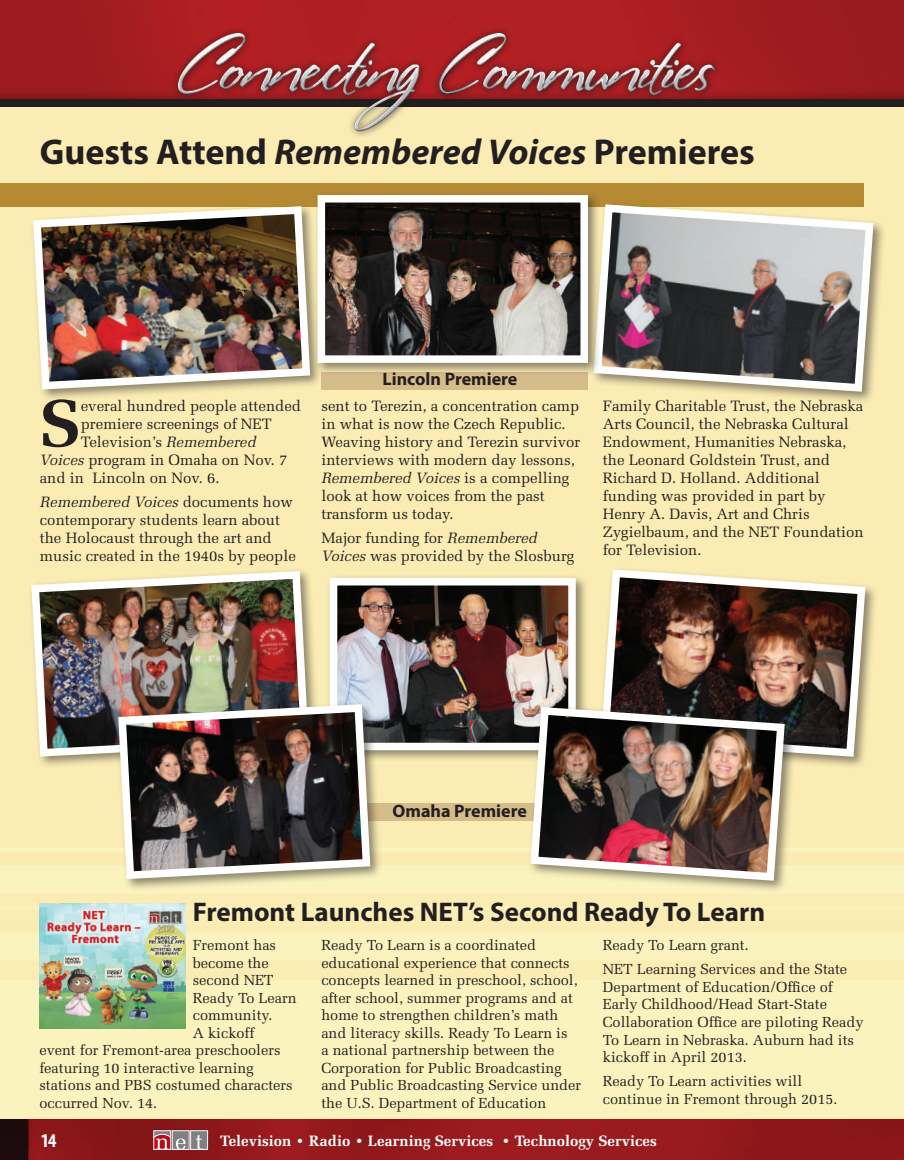
<style>
.page{position:relative;width:904px;height:1160px;background:#fff}
.page>*{position:absolute;margin:0;border:0;box-sizing:border-box;transform-origin:0 0}
.t1{font:700 67.05px "Melior LT Std";color:#231f20}
.t2{font:700 36px "Myriad Pro";color:#231f20}
.t3{font:700 27px "Myriad Pro";color:#231f20}
.t4{font:700 condensed 19.5px "Myriad Pro";color:#fff}
.t5{font:700 18px "Myriad Pro";color:#231f20}
.t6{font:15px/18px "Melior LT Std";color:#231f20}
.t7{font:700 15px "Melior LT Std";color:#fff}
.t8{font:14.55px/17.5px "Melior LT Std";color:#231f20}
.s1{font-style:italic}
</style>
<div class="page">
<img style="left:1px;top:107px;width:902px;height:1012px">
<img style="left:1px;top:1119px;width:902px;height:40px">
<img style="left:1px;top:1px;width:902px;height:98px">
<div style="left:153px;top:1129px;width:55px;height:20px;background:#d1baba"></div>
<div style="left:172px;top:1130px;width:17px;height:19px;background:#808083"></div>
<div style="left:190px;top:1130px;width:17px;height:19px;background:#808083"></div>
<svg style="left:196px;top:1135px;width:6px;height:12px"></svg>
<div style="left:190px;top:1130px;width:18px;height:19px;border:1px solid #fff"></div>
<svg style="left:153px;top:1129px;width:32px;height:20px"></svg>
<div style="left:321px;top:372px;width:266px;height:17px;background:#d7bc8b"></div>
<div style="left:0;top:183px;width:863px;height:24px;background:#b68a33"></div>
<div style="left:30px;top:203px;width:292px;height:199px;background:#231f20;opacity:.51"></div>
<img style="left:29px;top:203px;width:285px;height:190px">
<div style="left:590px;top:201px;width:295px;height:203px;background:#231f20;opacity:.51"></div>
<svg style="left:589px;top:200px;width:288px;height:196px;background:#959087"></svg>
<div style="left:326px;top:574px;width:262px;height:189px;background:#231f20;opacity:.51"></div>
<img style="left:338px;top:587px;width:228px;height:154px">
<div style="left:329px;top:578px;width:246px;height:172px;border:8px solid #fff"></div>
<div style="left:597px;top:566px;width:280px;height:203px;background:#231f20;opacity:.51"></div>
<img style="left:596px;top:565px;width:273px;height:196px">
<div style="left:28px;top:568px;width:293px;height:201px;background:#231f20;opacity:.51"></div>
<img style="left:27px;top:567px;width:285px;height:193px">
<div style="left:314px;top:191px;width:287px;height:185px;background:#231f20;opacity:.51"></div>
<img style="left:326px;top:204px;width:252px;height:150px">
<div style="left:317px;top:195px;width:270px;height:168px;border:8px solid #fff"></div>
<div style="left:331px;top:803px;width:266px;height:18px;background:#d7bc8b"></div>
<div style="left:527px;top:704px;width:269px;height:189px;background:#231f20;opacity:.51"></div>
<img style="left:526px;top:703px;width:262px;height:181px">
<div style="left:115px;top:701px;width:268px;height:190px;background:#231f20;opacity:.51"></div>
<img style="left:114px;top:700px;width:260px;height:183px">
<div style="left:0;top:99px;width:903px;height:8px;background:#231f20"></div>
<img style="left:162px;top:28px;width:567px;height:116px">
<img style="left:39px;top:903px;width:147px;height:126px">
<hr style="left:0;top:0;width:1px;height:1160px;background:#ee1d23">
<hr style="left:0;top:0;width:903px;height:1px;background:#ee1d23">
<hr style="left:903px;top:0;width:1px;height:1160px;background:#ee1d23">
<hr style="left:0;top:1159px;width:903px;height:1px;background:#ee1d23">
<img style="left:0;top:106px;width:357px;height:1px">
<img style="left:411px;top:106px;width:492px;height:1px">
<img style="left:115px;top:703px;width:184px;height:42px">
<img style="left:616px;top:707px;width:180px;height:16px">
<h2 class="t2" style="left:40px;top:128px;width:716px">Guests Attend <span class="s1">Remembered Voices</span> Premieres</h2>
<h1 class="t1" style="left:40px;top:383px;width:42px">S</h1>
<p class="t6" style="left:81px;top:396px;width:221px">everal hundred people attended</p>
<p class="t6" style="left:81px;top:414px;width:192px">premiere screenings of NET</p>
<p class="t6" style="left:81px;top:432px;width:177px">Television’s <span class="s1">Remembered</span></p>
<p class="t6" style="left:40px;top:450px;width:249px"><span class="s1">Voices</span> program in Omaha on Nov. 7</p>
<p class="t6" style="left:40px;top:468px;width:181px">and in Lincoln on Nov. 6.</p>
<p class="t6" style="left:40px;top:493px;width:257px"><span class="s1">Remembered Voices</span> documents how contemporary students learn about the Holocaust through the art and music created in the 1940s by people</p>
<p class="t5" style="left:382px;top:367px;width:136px">Lincoln Premiere</p>
<p class="t6" style="left:321px;top:396px;width:260px">sent to Terezin, a concentration camp in what is now the Czech Republic.<br>Weaving history and Terezin survivor interviews with modern day lessons,<br><span class="s1">Remembered Voices</span> is a compelling look at how voices from the past transform us today.</p>
<p class="t6" style="left:321px;top:529px;width:254px">Major funding for <span class="s1">Remembered<br>Voices</span> was provided by the Slosburg</p>
<p class="t6" style="left:602px;top:396px;width:262px">Family Charitable Trust, the Nebraska<br>Arts Council, the Nebraska Cultural<br>Endowment, Humanities Nebraska, the Leonard Goldstein Trust, and<br>Richard D. Holland. Additional funding was provided in part by<br>Henry A. Davis, Art and Chris<br>Zygielbaum, and the NET Foundation for Television.</p>
<p class="t5" style="left:392px;top:799px;width:136px">Omaha Premiere</p>
<h3 class="t3" style="left:193px;top:894px;width:573px">Fremont Launches NET’s Second Ready To Learn</h3>
<p class="t8" style="left:321px;top:936px;width:261px">Ready To Learn is a coordinated educational experience that connects concepts learned in preschool, school, after school, summer programs and at home to strengthen children’s math and literacy skills. Ready To Learn is<br>a national partnership between the Corporation for Public Broadcasting and Public Broadcasting Service under the U.S. Department of Education</p>
<p class="t8" style="left:602px;top:933px;width:246px;line-height:24.3px">Ready To Learn grant.<br>NET Learning Services and the State</p>
<p class="t8" style="left:193px;top:936px;width:85px">Fremont has</p>
<p class="t8" style="left:193px;top:954px;width:77px">become the</p>
<p class="t8" style="left:193px;top:971px;width:82px">second NET</p>
<p class="t8" style="left:193px;top:989px;width:105px">Ready To Learn</p>
<p class="t8" style="left:193px;top:1006px;width:81px">community.</p>
<p class="t8" style="left:193px;top:1024px;width:63px">A kickoff</p>
<p class="t8" style="left:39px;top:1041px;width:242px">event for Fremont-area preschoolers</p>
<p class="t8" style="left:39px;top:1059px;width:216px">featuring 10 interactive learning</p>
<p class="t8" style="left:39px;top:1076px;width:254px">stations and PBS costumed characters</p>
<p class="t8" style="left:39px;top:1094px;width:119px">occurred Nov. 14.</p>
<p class="t8" style="left:602px;top:978px;width:262px">Department of Education/Office of Early Childhood/Head Start-State Collaboration Office are piloting Ready To Learn in Nebraska. Auburn had its kickoff in April 2013.</p>
<p class="t8" style="left:602px;top:1072px;width:236px;line-height:18px">Ready To Learn activities will continue in Fremont through 2015.</p>
<h3 class="t4" style="left:41px;top:1128px;width:17px">14</h3>
<p class="t7" style="left:220px;top:1131px;width:438px">Television • Radio • Learning Services • Technology Services</p>
</div>
